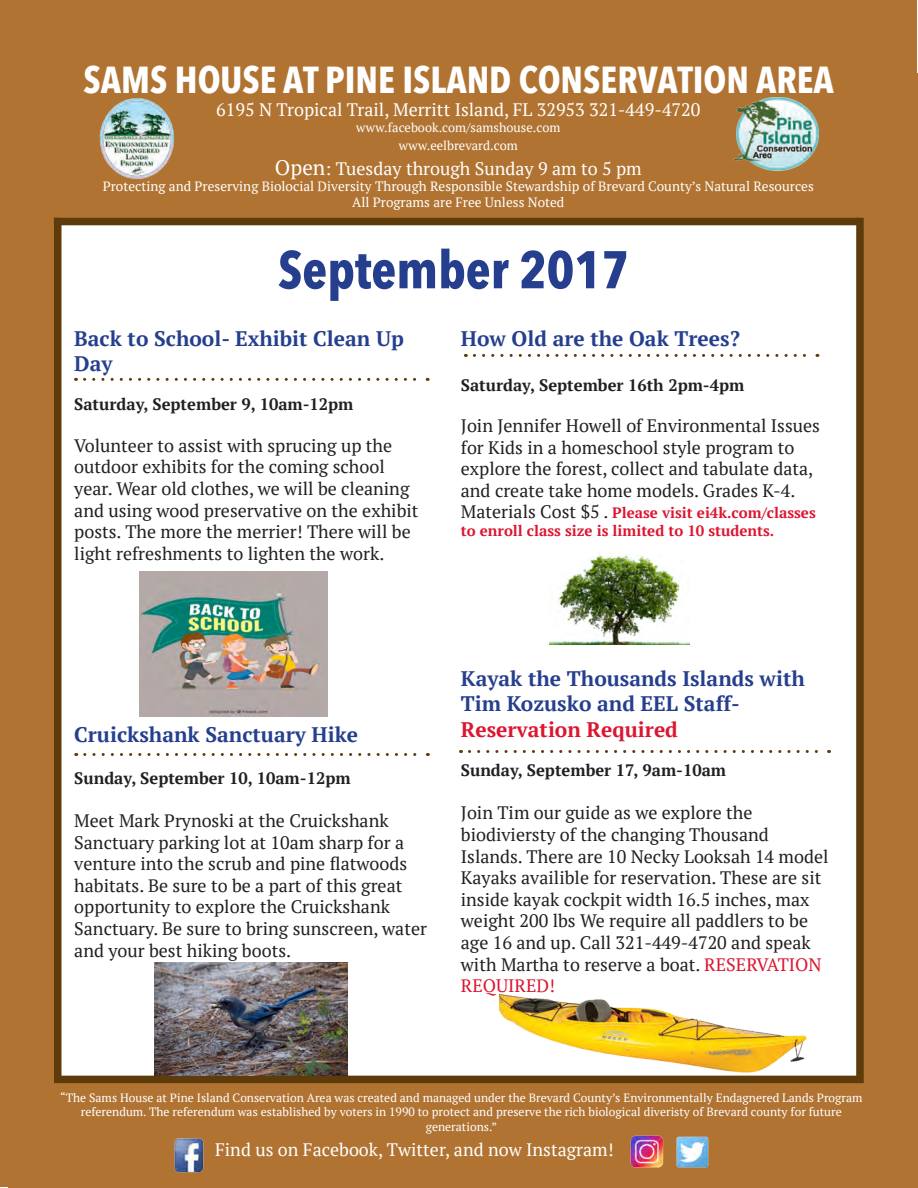
<style>
.page{position:relative;width:918px;height:1188px;background:#fff}
.page>*{position:absolute;margin:0;border:0;box-sizing:border-box;transform-origin:0 0}
.t1{font:700 52.5px "Avenir Next Condensed";color:#253f8e}
.t2{font:700 37.5px "Avenir Next Condensed";color:#fff}
.t3{font:700 21px/25.2px "PT Serif";color:#253f8e}
.t4{font:18px/21.6px "PT Serif";color:#231f20}
.t5{font:18px "PT Serif";color:#fff}
.t6{font:700 16.5px "PT Serif";color:#231f20}
.t7{font:700 15px/18px "PT Serif";color:#dc1631}
.t8{font:13.5px "PT Serif";color:#fff}
.t9{font:12.75px "PT Serif";color:#fff}
.t10{font:12px/14.4px "PT Serif";color:#fff;text-align:center}
.s1{font-size:21px}
.s2{font-weight:400;font-size:18px;color:#231f20}
.s3{color:#dc1631}
</style>
<div class="page">
<div style="left:1px;top:1px;width:916px;height:217px;background:#b17332"></div>
<div style="left:860px;top:73px;width:58px;height:1114px;background:#b17332"></div>
<div style="left:0;top:86px;width:54px;height:1101px;background:#b17332"></div>
<div style="left:9px;top:1083px;width:905px;height:104px;background:#b17332"></div>
<div style="left:856px;top:218px;width:8px;height:858px;background:#5e3b0a"></div>
<div style="left:54px;top:218px;width:8px;height:861px;background:#5e3b0a"></div>
<div style="left:54px;top:1076px;width:810px;height:7px;background:#5e3b0a"></div>
<div style="left:54px;top:218px;width:806px;height:7px;background:#5e3b0a"></div>
<img style="left:549px;top:552px;width:140px;height:93px">
<img style="left:140px;top:572px;width:188px;height:145px">
<svg style="left:85px;top:378px;width:343px;height:3px"></svg>
<svg style="left:474px;top:354px;width:344px;height:3px"></svg>
<svg style="left:85px;top:753px;width:343px;height:3px"></svg>
<svg style="left:469px;top:750px;width:361px;height:3px"></svg>
<img style="left:500px;top:993px;width:308px;height:91px">
<img style="left:99px;top:98px;width:76px;height:82px">
<img style="left:733px;top:98px;width:85px;height:73px">
<img style="left:155px;top:962px;width:192px;height:114px">
<img style="left:676px;top:1136px;width:33px;height:32px">
<img style="left:630px;top:1135px;width:34px;height:33px">
<img style="left:174px;top:1138px;width:30px;height:35px">
<p class="t2" style="left:83px;top:57px;width:752px">SAMS HOUSE AT PINE ISLAND CONSERVATION AREA</p>
<p class="t5" style="left:216px;top:98px;width:486px">6195 N Tropical Trail, Merritt Island, FL 32953 321-449-4720</p>
<p class="t9" style="left:356px;top:119px;width:206px">www.facebook.com/samshouse.com</p>
<p class="t9" style="left:399px;top:137px;width:120px">www.eelbrevard.com</p>
<p class="t5" style="left:275px;top:157px;width:368px"><span class="s1">Open</span>: Tuesday through Sunday 9 am to 5 pm</p>
<p class="t8" style="left:103px;top:178px;width:713px">Protecting and Preserving Biolocial Diversity Through Responsible Stewardship of Brevard County’s Natural Resources</p>
<p class="t8" style="left:352px;top:194px;width:214px">All Programs are Free Unless Noted</p>
<p class="t1" style="left:278px;top:238px;width:353px">September 2017</p>
<p class="t3" style="left:74px;top:325px;width:331px">Back to School- Exhibit Clean Up<br>Day</p>
<p class="t6" style="left:74px;top:394px;width:281px">Saturday, September 9, 10am-12pm</p>
<p class="t4" style="left:74px;top:434px;width:346px">Volunteer to assist with sprucing up the outdoor exhibits for the coming school year. Wear old clothes, we will be cleaning and using wood preservative on the exhibit posts. The more the merrier! There will be light refreshments to lighten the work.</p>
<p class="t3" style="left:461px;top:325px;width:281px">How Old are the Oak Trees?</p>
<p class="t6" style="left:461px;top:374px;width:285px">Saturday, September 16th 2pm-4pm</p>
<p class="t4" style="left:461px;top:415px;width:361px">Join Jennifer Howell of Environmental Issues for Kids in a homeschool style program to explore the forest, collect and tabulate data, and create take home models. Grades K-4.</p>
<p class="t7" style="left:461px;top:504px;width:356px"><span class="s2">Materials Cost $5 .</span> Please visit ei4k.com/classes to enroll class size is limited to 10 students.</p>
<p class="t3" style="left:74px;top:722px;width:285px">Cruickshank Sanctuary Hike</p>
<p class="t6" style="left:74px;top:767px;width:278px">Sunday, September 10, 10am-12pm</p>
<p class="t4" style="left:74px;top:810px;width:354px">Meet Mark Prynoski at the Cruickshank Sanctuary parking lot at 10am sharp for a venture into the scrub and pine flatwoods habitats. Be sure to be a part of this great opportunity to explore the Cruickshank Sanctuary. Be sure to bring sunscreen, water and your best hiking boots.</p>
<p class="t3" style="left:461px;top:666px;width:345px">Kayak the Thousands Islands with<br>Tim Kozusko and EEL Staff-<br><span class="s3">Reservation Required</span></p>
<p class="t6" style="left:461px;top:760px;width:267px">Sunday, September 17, 9am-10am</p>
<p class="t4" style="left:461px;top:802px;width:369px">Join Tim our guide as we explore the biodiviersty of the changing Thousand Islands. There are 10 Necky Looksah 14 model Kayaks availible for reservation. These are sit inside kayak cockpit width 16.5 inches, max weight 200 lbs We require all paddlers to be age 16 and up. Call 321-449-4720 and speak with Martha to reserve a boat. <span class="s3">RESERVATION REQUIRED!</span></p>
<p class="t10" style="left:60px;top:1090px;width:804px">“The Sams House at Pine Island Conservation Area was created and managed under the Brevard County’s Environmentally Endagnered Lands Program referendum. The referendum was established by voters in 1990 to protect and preserve the rich biological diveristy of Brevard county for future generations.”</p>
<p class="t5" style="left:215px;top:1138px;width:400px">Find us on Facebook, Twitter, and now Instagram!</p>
</div>
